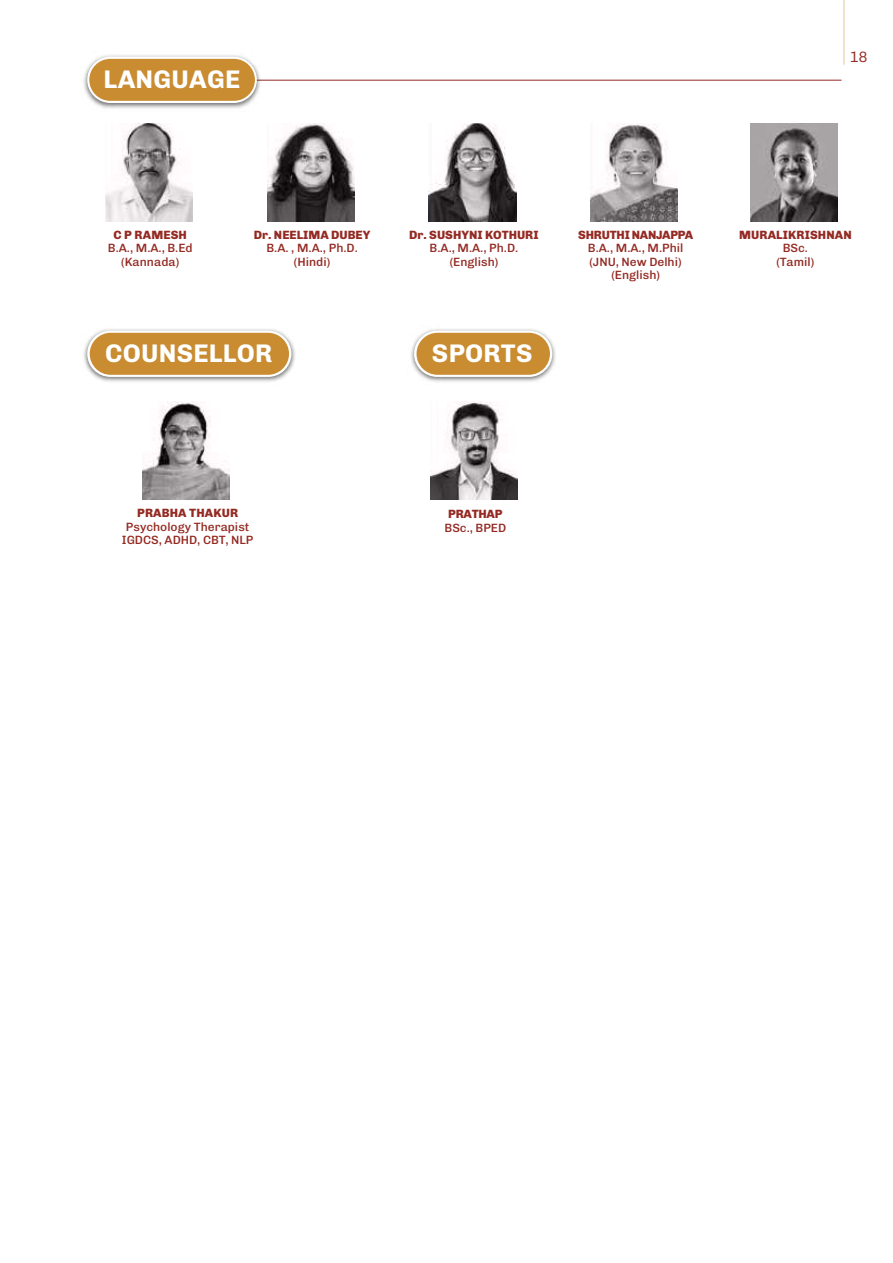
<style>
.page{position:relative;width:893px;height:1263px;background:#fff}
.page>*{position:absolute;margin:0;border:0;box-sizing:border-box;transform-origin:0 0}
.t1{font:700 25.5px "Chivo";letter-spacing:.01em;color:#fff}
.t2{font:300 15px "Chivo";color:#942a23}
.t3{font:500 12px/13.5px "Chivo";color:#942a23;text-align:center}
.t4{font:800 12px "Chivo";color:#942a23}
.t5{font:800 12px "Chivo";letter-spacing:-.02em;color:#942a23}
</style>
<div class="page">
<hr style="left:844px;top:0;width:1px;height:65px;background:#ca8c31">
<hr style="left:158px;top:80px;width:683px;height:1px;background:#942a23">
<img style="left:83px;top:55px;width:181px;height:54px">
<svg style="left:87px;top:57px;width:170px;height:46px"></svg>
<div style="left:89px;top:59px;width:166px;height:42px;background:#ca8c31;border-radius:21px"></div>
<img style="left:83px;top:329px;width:212px;height:53px">
<svg style="left:87px;top:331px;width:204px;height:46px"></svg>
<div style="left:90px;top:333px;width:199px;height:42px;background:#ca8c31;border-radius:21px"></div>
<img style="left:411px;top:329px;width:145px;height:53px">
<svg style="left:414px;top:331px;width:138px;height:46px"></svg>
<div style="left:417px;top:333px;width:133px;height:42px;background:#ca8c31;border-radius:21px"></div>
<svg style="left:430px;top:402px;width:87px;height:98px"></svg>
<svg style="left:591px;top:123px;width:87px;height:98px"></svg>
<svg style="left:105px;top:123px;width:87px;height:98px"></svg>
<svg style="left:143px;top:402px;width:87px;height:98px"></svg>
<svg style="left:267px;top:123px;width:87px;height:98px"></svg>
<svg style="left:429px;top:123px;width:87px;height:98px"></svg>
<svg style="left:750px;top:123px;width:87px;height:98px;background:#858182"></svg>
<h1 class="t1" style="left:104px;top:60px;width:138px">LANGUAGE</h1>
<p class="t2" style="left:850px;top:45px;width:20px">18</p>
<p class="t4" style="left:113px;top:225px;width:75px">C P RAMESH</p>
<p class="t3" style="left:108px;top:241px;width:86px">B.A., M.A., B.Ed (Kannada)</p>
<p class="t4" style="left:254px;top:225px;width:118px">Dr. NEELIMA DUBEY</p>
<p class="t3" style="left:266px;top:241px;width:93px">B.A. , M.A., Ph.D. (Hindi)</p>
<p class="t4" style="left:409px;top:225px;width:131px">Dr. SUSHYNI KOTHURI</p>
<p class="t3" style="left:430px;top:241px;width:90px">B.A., M.A., Ph.D. (English)</p>
<h1 class="t1" style="left:105px;top:334px;width:169px">COUNSELLOR</h1>
<h1 class="t1" style="left:432px;top:334px;width:102px">SPORTS</h1>
<p class="t5" style="left:578px;top:225px;width:116px">SHRUTHI NANJAPPA</p>
<p class="t3" style="left:588px;top:241px;width:97px">B.A., M.A., M.Phil (JNU, New Delhi) (English)</p>
<p class="t4" style="left:739px;top:225px;width:114px">MURALIKRISHNAN</p>
<p class="t3" style="left:776px;top:241px;width:39px">BSc. (Tamil)</p>
<p class="t4" style="left:137px;top:504px;width:102px">PRABHA THAKUR</p>
<p class="t3" style="left:122px;top:519px;width:133px">Psychology Therapist<br>IGDCS, ADHD, CBT, NLP</p>
<p class="t5" style="left:448px;top:505px;width:56px">PRATHAP</p>
<p class="t3" style="left:444px;top:521px;width:63px">BSc., BPED</p>
</div>
